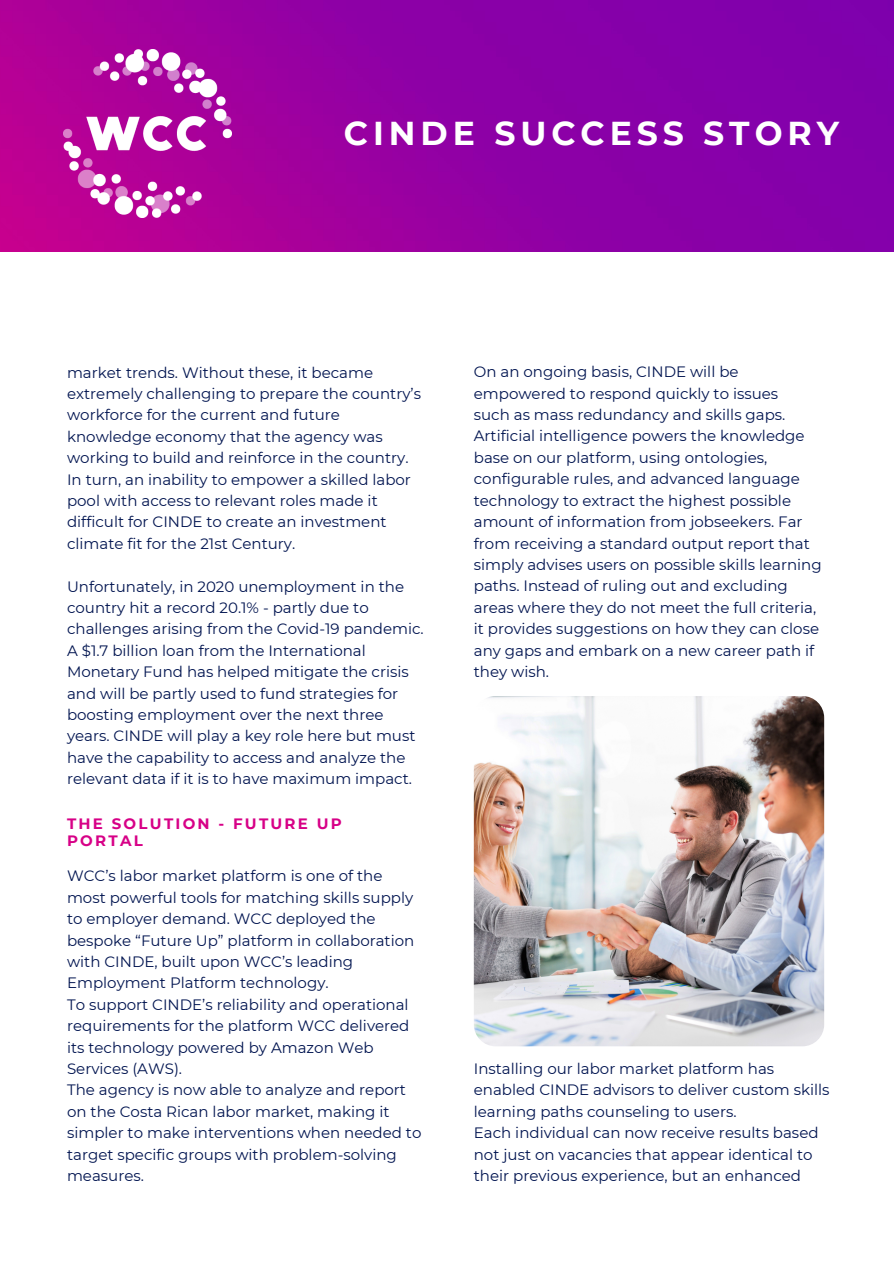
<style>
.page{position:relative;width:894px;height:1264px;background:#fff}
.page>*{position:absolute;margin:0;border:0;box-sizing:border-box;transform-origin:0 0}
.t1{font:700 33px "Montserrat";letter-spacing:.15em;color:#fff}
.t2{font:15px/21.5px "Montserrat";color:#001450}
.t3{font:700 15px/17px "Montserrat";letter-spacing:.15em;color:#d70087}
</style>
<div class="page">
<img style="left:0;top:0;width:893px;height:252px">
<img style="left:63px;top:50px;width:168px;height:168px">
<img style="left:473px;top:696px;width:350px;height:350px;border-radius:22px">
<p class="t1" style="left:344px;top:113px;width:496px">CINDE SUCCESS STORY</p>
<p class="t2" style="left:67px;top:361px;width:355px">market trends. Without these, it became extremely challenging to prepare the country’s workforce for the current and future knowledge economy that the agency was working to build and reinforce in the country.<br>In turn, an inability to empower a skilled labor pool with access to relevant roles made it difficult for CINDE to create an investment climate fit for the 21st Century.</p>
<p class="t2" style="left:67px;top:575px;width:358px">Unfortunately, in 2020 unemployment in the country hit a record 20.1% - partly due to challenges arising from the Covid-19 pandemic.<br>A $1.7 billion loan from the International Monetary Fund has helped mitigate the crisis and will be partly used to fund strategies for boosting employment over the next three years. CINDE will play a key role here but must have the capability to access and analyze the relevant data if it is to have maximum impact.</p>
<p class="t3" style="left:67px;top:815px;width:276px">THE SOLUTION - FUTURE UP<br>PORTAL</p>
<p class="t2" style="left:67px;top:865px;width:349px">WCC’s labor market platform is one of the most powerful tools for matching skills supply to employer demand. WCC deployed the bespoke “Future Up” platform in collaboration with CINDE, built upon WCC’s leading Employment Platform technology.</p>
<p class="t2" style="left:67px;top:993px;width:344px">To support CINDE’s reliability and operational requirements for the platform WCC delivered its technology powered by Amazon Web Services (AWS).</p>
<p class="t2" style="left:67px;top:1079px;width:356px">The agency is now able to analyze and report on the Costa Rican labor market, making it simpler to make interventions when needed to target specific groups with problem-solving measures.</p>
<p class="t2" style="left:473px;top:361px;width:306px">On an ongoing basis, CINDE will be empowered to respond quickly to issues</p>
<p class="t2" style="left:473px;top:404px;width:313px">such as mass redundancy and skills gaps.</p>
<p class="t2" style="left:473px;top:425px;width:349px">Artificial intelligence powers the knowledge base on our platform, using ontologies, configurable rules, and advanced language technology to extract the highest possible amount of information from jobseekers. Far from receiving a standard output report that simply advises users on possible skills learning paths. Instead of ruling out and excluding areas where they do not meet the full criteria,</p>
<p class="t2" style="left:473px;top:618px;width:347px">it provides suggestions on how they can close any gaps and embark on a new career path if they wish.</p>
<p class="t2" style="left:473px;top:1057px;width:357px">Installing our labor market platform has enabled CINDE advisors to deliver custom skills learning paths counseling to users.</p>
<p class="t2" style="left:473px;top:1121px;width:346px">Each individual can now receive results based not just on vacancies that appear identical to their previous experience, but an enhanced</p>
</div>
